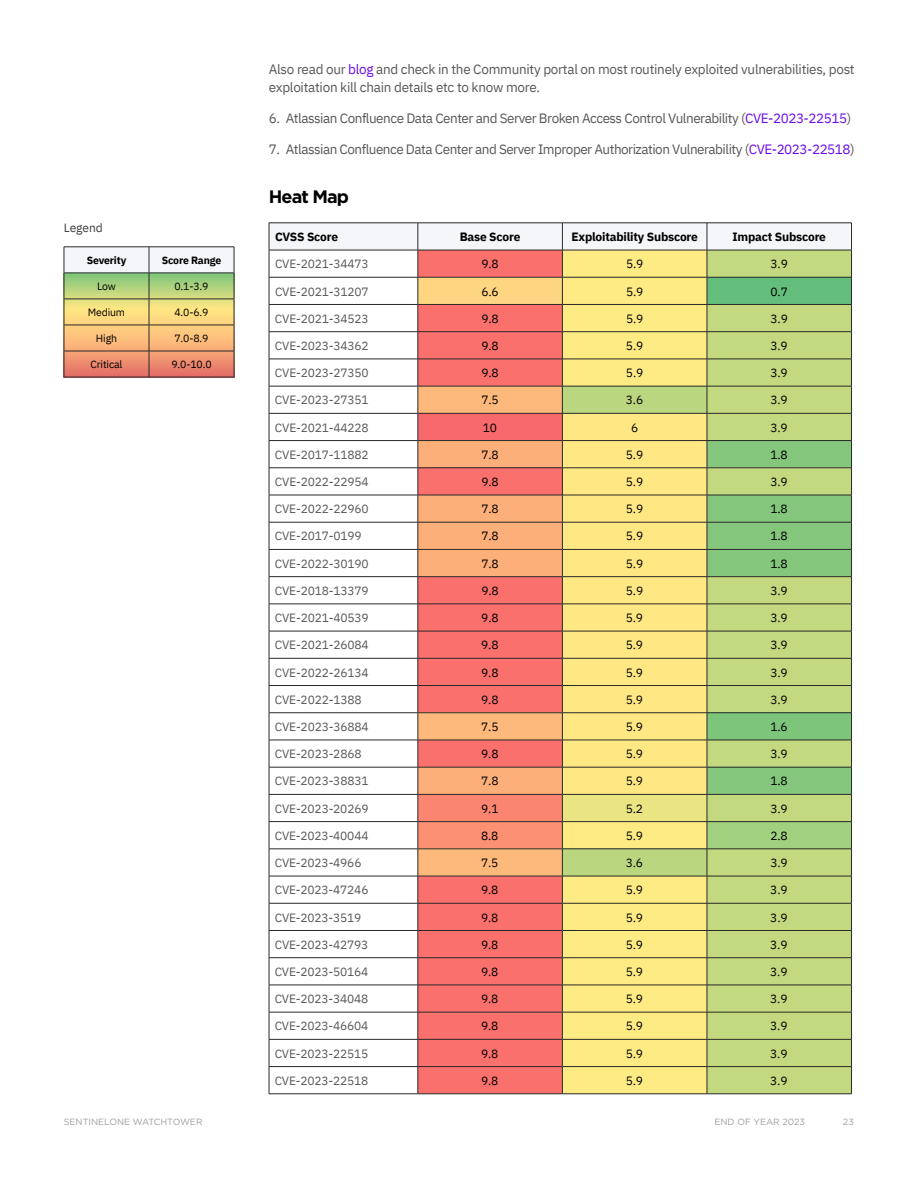
<style>
.page{position:relative;width:918px;height:1188px;background:#fff}
.page>*{position:absolute;margin:0;border:0;box-sizing:border-box;transform-origin:0 0}
.t1{font:700 18px "Gotham";letter-spacing:-.05em;color:#000}
.t2{font:13.5px/18px "IBM Plex Sans";letter-spacing:-.035em;color:#575756}
.t3{font:12px "IBM Plex Sans";letter-spacing:-.015em;color:#575756}
.t4{font:12px "IBM Plex Sans";color:#000}
.t5{font:700 12px "IBM Plex Sans";letter-spacing:-.015em;color:#000}
.t6{font:12px "IBM Plex Sans";color:#3c3c3b}
.t7{font:10.5px "IBM Plex Sans";letter-spacing:-.015em;color:#000}
.t8{font:700 10.5px "IBM Plex Sans";letter-spacing:-.015em;color:#000}
.t9{font:9px "Gotham";color:#9d9d9c}
.s1{color:#6b0aea}
</style>
<div class="page">
<svg style="left:269px;top:223px;width:583px;height:871px"></svg>
<hr style="left:269px;top:1094px;width:149px;height:1px;background:#292929">
<hr style="left:418px;top:1094px;width:144px;height:1px;background:#292929">
<hr style="left:562px;top:1094px;width:145px;height:1px;background:#292929">
<hr style="left:707px;top:1094px;width:145px;height:1px;background:#292929">
<svg style="left:64px;top:247px;width:171px;height:130px"></svg>
<hr style="left:64px;top:377px;width:85px;height:1px;background:#292929">
<hr style="left:149px;top:377px;width:85px;height:1px;background:#292929">
<p class="t6" style="left:64px;top:219px;width:41px">Legend</p>
<p class="t8" style="left:87px;top:252px;width:41px">Severity</p>
<p class="t8" style="left:162px;top:252px;width:61px">Score Range</p>
<p class="t7" style="left:97px;top:278px;width:20px">Low</p>
<p class="t7" style="left:174px;top:278px;width:36px">0.1-3.9</p>
<p class="t7" style="left:88px;top:304px;width:39px">Medium</p>
<p class="t7" style="left:174px;top:304px;width:36px">4.0-6.9</p>
<p class="t7" style="left:96px;top:330px;width:23px">High</p>
<p class="t7" style="left:174px;top:330px;width:36px">7.0-8.9</p>
<p class="t7" style="left:91px;top:356px;width:33px">Critical</p>
<p class="t7" style="left:171px;top:356px;width:42px">9.0-10.0</p>
<p class="t2" style="left:269px;top:59px;width:587px">Also read our <span class="s1">blog</span> and check in the Community portal on most routinely exploited vulnerabilities, post exploitation kill chain details etc to know more.</p>
<p class="t2" style="left:269px;top:108px;width:584px">6. Atlassian Confluence Data Center and Server Broken Access Control Vulnerability (<span class="s1">CVE-2023-22515</span>)</p>
<p class="t2" style="left:269px;top:139px;width:587px">7. Atlassian Confluence Data Center and Server Improper Authorization Vulnerability (<span class="s1">CVE-2023-22518</span>)</p>
<h1 class="t1" style="left:269px;top:185px;width:82px">Heat Map</h1>
<p class="t5" style="left:275px;top:227px;width:65px">CVSS Score</p>
<p class="t5" style="left:460px;top:227px;width:62px">Base Score</p>
<p class="t5" style="left:571px;top:227px;width:128px">Exploitability Subscore</p>
<p class="t5" style="left:732px;top:227px;width:95px">Impact Subscore</p>
<p class="t3" style="left:275px;top:255px;width:95px">CVE-2021-34473</p>
<p class="t4" style="left:481px;top:255px;width:19px">9.8</p>
<p class="t4" style="left:626px;top:255px;width:19px">5.9</p>
<p class="t4" style="left:771px;top:255px;width:19px">3.9</p>
<p class="t3" style="left:275px;top:282px;width:95px">CVE-2021-31207</p>
<p class="t4" style="left:481px;top:282px;width:19px">6.6</p>
<p class="t4" style="left:626px;top:282px;width:19px">5.9</p>
<p class="t4" style="left:771px;top:282px;width:19px">0.7</p>
<p class="t3" style="left:275px;top:309px;width:95px">CVE-2021-34523</p>
<p class="t4" style="left:481px;top:309px;width:19px">9.8</p>
<p class="t4" style="left:626px;top:309px;width:19px">5.9</p>
<p class="t4" style="left:771px;top:309px;width:19px">3.9</p>
<p class="t3" style="left:275px;top:337px;width:95px">CVE-2023-34362</p>
<p class="t4" style="left:481px;top:337px;width:19px">9.8</p>
<p class="t4" style="left:626px;top:337px;width:19px">5.9</p>
<p class="t4" style="left:771px;top:337px;width:19px">3.9</p>
<p class="t3" style="left:275px;top:364px;width:95px">CVE-2023-27350</p>
<p class="t4" style="left:481px;top:364px;width:19px">9.8</p>
<p class="t4" style="left:626px;top:364px;width:19px">5.9</p>
<p class="t4" style="left:771px;top:364px;width:19px">3.9</p>
<p class="t3" style="left:275px;top:391px;width:95px">CVE-2023-27351</p>
<p class="t4" style="left:481px;top:391px;width:19px">7.5</p>
<p class="t4" style="left:626px;top:391px;width:19px">3.6</p>
<p class="t4" style="left:771px;top:391px;width:19px">3.9</p>
<p class="t3" style="left:275px;top:418px;width:95px">CVE-2021-44228</p>
<p class="t4" style="left:483px;top:418px;width:16px">10</p>
<p class="t4" style="left:631px;top:418px;width:9px">6</p>
<p class="t4" style="left:771px;top:418px;width:19px">3.9</p>
<p class="t3" style="left:275px;top:445px;width:95px">CVE-2017-11882</p>
<p class="t4" style="left:481px;top:445px;width:19px">7.8</p>
<p class="t4" style="left:626px;top:445px;width:19px">5.9</p>
<p class="t4" style="left:771px;top:445px;width:19px">1.8</p>
<p class="t3" style="left:275px;top:473px;width:95px">CVE-2022-22954</p>
<p class="t4" style="left:481px;top:473px;width:19px">9.8</p>
<p class="t4" style="left:626px;top:473px;width:19px">5.9</p>
<p class="t4" style="left:771px;top:473px;width:19px">3.9</p>
<p class="t3" style="left:275px;top:500px;width:95px">CVE-2022-22960</p>
<p class="t4" style="left:481px;top:500px;width:19px">7.8</p>
<p class="t4" style="left:626px;top:500px;width:19px">5.9</p>
<p class="t4" style="left:770px;top:500px;width:19px">1.8</p>
<p class="t3" style="left:275px;top:527px;width:88px">CVE-2017-0199</p>
<p class="t4" style="left:481px;top:527px;width:19px">7.8</p>
<p class="t4" style="left:626px;top:527px;width:19px">5.9</p>
<p class="t4" style="left:770px;top:527px;width:19px">1.8</p>
<p class="t3" style="left:275px;top:554px;width:95px">CVE-2022-30190</p>
<p class="t4" style="left:481px;top:554px;width:19px">7.8</p>
<p class="t4" style="left:626px;top:554px;width:19px">5.9</p>
<p class="t4" style="left:770px;top:554px;width:19px">1.8</p>
<p class="t3" style="left:275px;top:581px;width:95px">CVE-2018-13379</p>
<p class="t4" style="left:481px;top:581px;width:19px">9.8</p>
<p class="t4" style="left:626px;top:581px;width:19px">5.9</p>
<p class="t4" style="left:770px;top:581px;width:19px">3.9</p>
<p class="t3" style="left:275px;top:609px;width:95px">CVE-2021-40539</p>
<p class="t4" style="left:481px;top:609px;width:19px">9.8</p>
<p class="t4" style="left:626px;top:609px;width:19px">5.9</p>
<p class="t4" style="left:770px;top:609px;width:19px">3.9</p>
<p class="t3" style="left:275px;top:636px;width:95px">CVE-2021-26084</p>
<p class="t4" style="left:481px;top:636px;width:19px">9.8</p>
<p class="t4" style="left:626px;top:636px;width:19px">5.9</p>
<p class="t4" style="left:770px;top:636px;width:19px">3.9</p>
<p class="t3" style="left:275px;top:663px;width:95px">CVE-2022-26134</p>
<p class="t4" style="left:481px;top:663px;width:19px">9.8</p>
<p class="t4" style="left:626px;top:663px;width:19px">5.9</p>
<p class="t4" style="left:770px;top:663px;width:19px">3.9</p>
<p class="t3" style="left:275px;top:690px;width:88px">CVE-2022-1388</p>
<p class="t4" style="left:481px;top:690px;width:19px">9.8</p>
<p class="t4" style="left:626px;top:690px;width:19px">5.9</p>
<p class="t4" style="left:770px;top:690px;width:19px">3.9</p>
<p class="t3" style="left:275px;top:718px;width:95px">CVE-2023-36884</p>
<p class="t4" style="left:481px;top:718px;width:19px">7.5</p>
<p class="t4" style="left:626px;top:718px;width:19px">5.9</p>
<p class="t4" style="left:770px;top:718px;width:19px">1.6</p>
<p class="t3" style="left:275px;top:745px;width:88px">CVE-2023-2868</p>
<p class="t4" style="left:481px;top:745px;width:19px">9.8</p>
<p class="t4" style="left:626px;top:745px;width:19px">5.9</p>
<p class="t4" style="left:770px;top:745px;width:19px">3.9</p>
<p class="t3" style="left:275px;top:772px;width:95px">CVE-2023-38831</p>
<p class="t4" style="left:481px;top:772px;width:19px">7.8</p>
<p class="t4" style="left:626px;top:772px;width:19px">5.9</p>
<p class="t4" style="left:770px;top:772px;width:19px">1.8</p>
<p class="t3" style="left:275px;top:799px;width:95px">CVE-2023-20269</p>
<p class="t4" style="left:481px;top:799px;width:19px">9.1</p>
<p class="t4" style="left:626px;top:799px;width:19px">5.2</p>
<p class="t4" style="left:770px;top:799px;width:19px">3.9</p>
<p class="t3" style="left:275px;top:826px;width:95px">CVE-2023-40044</p>
<p class="t4" style="left:481px;top:826px;width:19px">8.8</p>
<p class="t4" style="left:626px;top:826px;width:19px">5.9</p>
<p class="t4" style="left:770px;top:826px;width:19px">2.8</p>
<p class="t3" style="left:275px;top:854px;width:88px">CVE-2023-4966</p>
<p class="t4" style="left:481px;top:854px;width:19px">7.5</p>
<p class="t4" style="left:626px;top:854px;width:19px">3.6</p>
<p class="t4" style="left:770px;top:854px;width:19px">3.9</p>
<p class="t3" style="left:275px;top:881px;width:95px">CVE-2023-47246</p>
<p class="t4" style="left:481px;top:881px;width:19px">9.8</p>
<p class="t4" style="left:626px;top:881px;width:19px">5.9</p>
<p class="t4" style="left:770px;top:881px;width:19px">3.9</p>
<p class="t3" style="left:275px;top:908px;width:88px">CVE-2023-3519</p>
<p class="t4" style="left:481px;top:908px;width:19px">9.8</p>
<p class="t4" style="left:626px;top:908px;width:19px">5.9</p>
<p class="t4" style="left:770px;top:908px;width:19px">3.9</p>
<p class="t3" style="left:275px;top:935px;width:95px">CVE-2023-42793</p>
<p class="t4" style="left:481px;top:935px;width:19px">9.8</p>
<p class="t4" style="left:626px;top:935px;width:19px">5.9</p>
<p class="t4" style="left:770px;top:935px;width:19px">3.9</p>
<p class="t3" style="left:275px;top:963px;width:95px">CVE-2023-50164</p>
<p class="t4" style="left:481px;top:963px;width:19px">9.8</p>
<p class="t4" style="left:626px;top:963px;width:19px">5.9</p>
<p class="t4" style="left:770px;top:963px;width:19px">3.9</p>
<p class="t3" style="left:275px;top:990px;width:95px">CVE-2023-34048</p>
<p class="t4" style="left:481px;top:990px;width:19px">9.8</p>
<p class="t4" style="left:626px;top:990px;width:19px">5.9</p>
<p class="t4" style="left:770px;top:990px;width:19px">3.9</p>
<p class="t3" style="left:275px;top:1017px;width:95px">CVE-2023-46604</p>
<p class="t4" style="left:481px;top:1017px;width:19px">9.8</p>
<p class="t4" style="left:626px;top:1017px;width:19px">5.9</p>
<p class="t4" style="left:770px;top:1017px;width:19px">3.9</p>
<p class="t3" style="left:275px;top:1044px;width:95px">CVE-2023-22515</p>
<p class="t4" style="left:481px;top:1044px;width:19px">9.8</p>
<p class="t4" style="left:626px;top:1044px;width:19px">5.9</p>
<p class="t4" style="left:770px;top:1044px;width:19px">3.9</p>
<p class="t3" style="left:275px;top:1071px;width:95px">CVE-2023-22518</p>
<p class="t4" style="left:481px;top:1071px;width:19px">9.8</p>
<p class="t4" style="left:626px;top:1071px;width:19px">5.9</p>
<p class="t4" style="left:770px;top:1071px;width:19px">3.9</p>
<p class="t9" style="left:64px;top:1116px;width:140px">SENTINELONE WATCHTOWER</p>
<p class="t9" style="left:714px;top:1116px;width:92px">END OF YEAR 2023</p>
<p class="t9" style="left:843px;top:1116px;width:12px">23</p>
</div>
